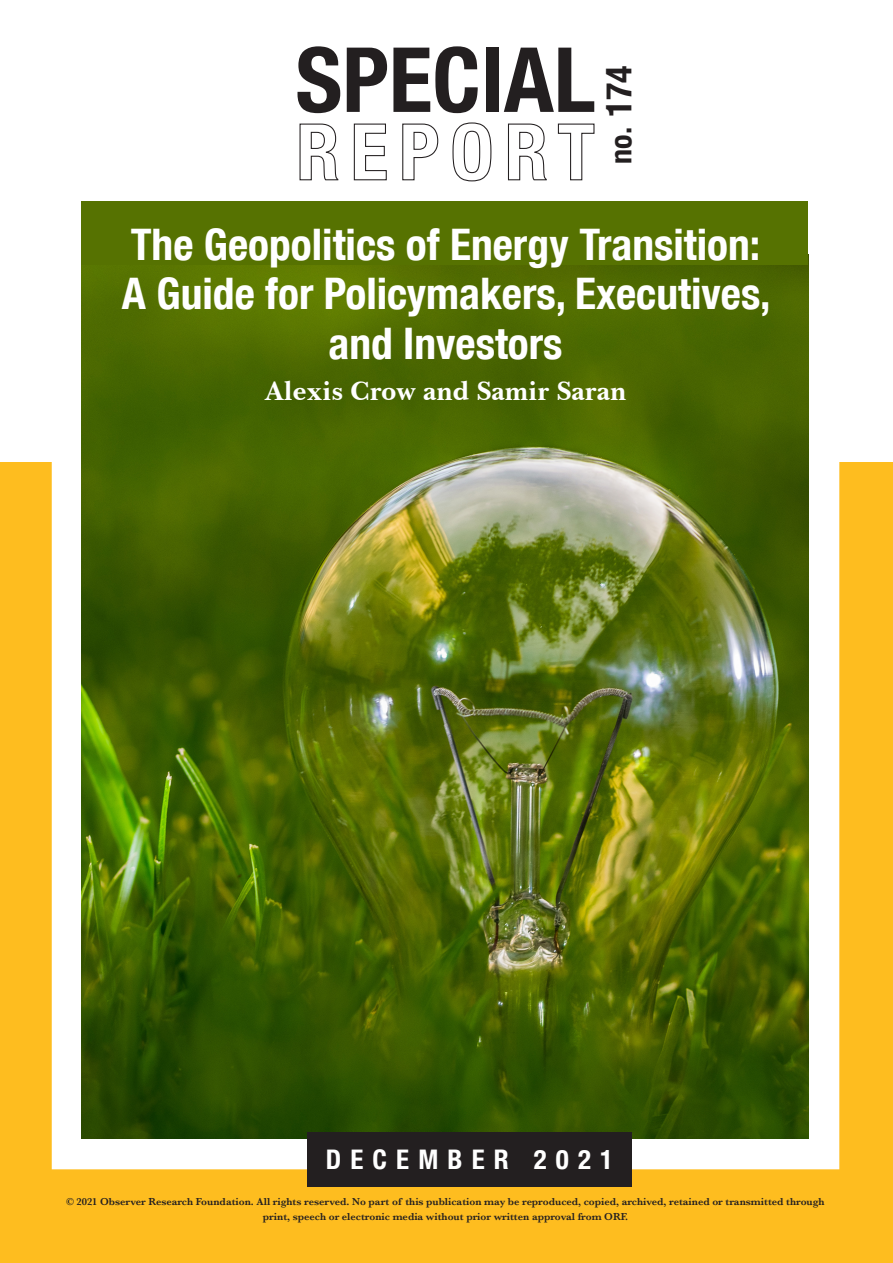
<style>
.page{position:relative;width:893px;height:1263px;background:#fff}
.page>*{position:absolute;margin:0;border:0;box-sizing:border-box;transform-origin:0 0}
.t1{font:700 condensed 90px "Helvetica Neue Condensed";color:#231f20}
.Headline{font:700 condensed 43.5px/49.5px "Helvetica Neue Condensed";color:#fff;text-align:center}
.t2{font:700 condensed 30px "Helvetica Neue Condensed";color:#231f20}
.t3{font:700 27px "Baskerville BT";color:#fff}
.t4{font:700 condensed 27px "Helvetica Neue Condensed";letter-spacing:.34em;color:#fff}
.t5{font:600 10.5px/15px "Baskerville";color:#231f20;text-align:center}
.s1{font-size:36px}
</style>
<div class="page">
<div style="left:0;top:462px;width:893px;height:801px;background:#febd1f"></div>
<div style="left:52px;top:432px;width:787px;height:737px;border:32px solid #fff"></div>
<svg style="left:299px;top:123px;width:40px;height:58px"></svg>
<svg style="left:353px;top:123px;width:34px;height:58px"></svg>
<svg style="left:402px;top:123px;width:37px;height:58px"></svg>
<svg style="left:452px;top:122px;width:40px;height:60px"></svg>
<svg style="left:508px;top:123px;width:39px;height:58px"></svg>
<svg style="left:557px;top:123px;width:38px;height:58px"></svg>
<img style="left:81px;top:264px;width:727px;height:874px">
<div style="left:81px;top:201px;width:727px;height:63px;background:#567201"></div>
<div style="left:307px;top:1132px;width:324px;height:54px;background:#231f20"></div>
<p class="t1" style="left:296px;top:25px;width:301px">SPECIAL</p>
<p class="t2" style="left:603px;top:164px;width:100px;rotate:-90deg">no. <span class="s1">174</span></p>
<p class="Headline" style="left:122px;top:219px;width:650px">The Geopolitics of Energy Transition:<br>A Guide for Policymakers, Executives, and Investors</p>
<p class="t3" style="left:265px;top:372px;width:363px">Alexis Crow and Samir Saran</p>
<p class="t4" style="left:326px;top:1142px;width:289px">DECEMBER 2021</p>
<p class="t5" style="left:66px;top:1194px;width:760px">© 2021 Observer Research Foundation. All rights reserved. No part of this publication may be reproduced, copied, archived, retained or transmitted through print, speech or electronic media without prior written approval from ORF.</p>
</div>
